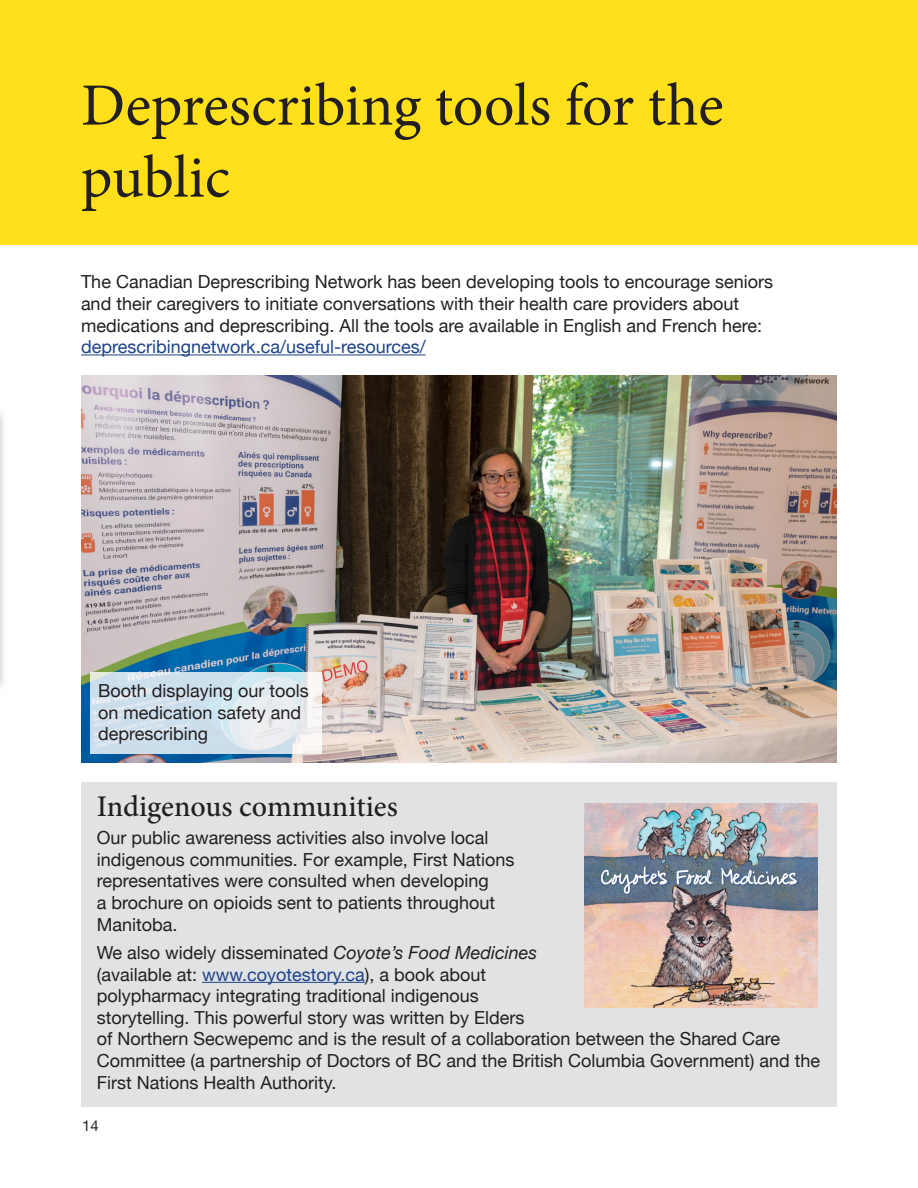
<style>
.page{position:relative;width:918px;height:1188px;background:#fff}
.page>*{position:absolute;margin:0;border:0;box-sizing:border-box;transform-origin:0 0}
.Heading_3{font:60px/72px "Minion Pro";letter-spacing:-.005em;color:#231f20}
.Heading_1{font:500 30px "Minion Pro";color:#231f20}
.t1{font:18px/21.6px "Helvetica Neue";color:#231f20}
.t2{font:15px "Helvetica Neue";color:#231f20}
.s1{color:#1d4389}
.s2{font-style:italic}
</style>
<div class="page">
<div style="left:0;top:0;width:918px;height:244px;background:#ffe01b"></div>
<div style="left:81px;top:782px;width:756px;height:325px;background:#e1e2e4"></div>
<img style="left:81px;top:376px;width:756px;height:386px">
<svg style="left:91px;top:672px;width:231px;height:82px;background:#d8e5ee"></svg>
<hr style="left:81px;top:354px;width:345px;height:1px;background:#1d4389">
<div style="left:0;top:406px;width:9px;height:288px;background:#231f20;opacity:.41"></div>
<hr style="left:202px;top:982px;width:163px;height:1px;background:#1d4389">
<img style="left:585px;top:803px;width:232px;height:205px">
<p class="Heading_3" style="left:81px;top:70px;width:644px">Deprescribing tools for the public</p>
<p class="t1" style="left:81px;top:272px;width:694px">The Canadian Deprescribing Network has been developing tools to encourage seniors and their caregivers to initiate conversations with their health care providers about medications and deprescribing. All the tools are available in English and French here: <span class="s1">deprescribingnetwork.ca/useful-resources/</span></p>
<p class="t1" style="left:98px;top:681px;width:212px">Booth displaying our tools on medication safety and deprescribing</p>
<p class="Heading_1" style="left:97px;top:786px;width:303px">Indigenous communities</p>
<p class="t1" style="left:97px;top:828px;width:419px">Our public awareness activities also involve local indigenous communities. For example, First Nations representatives were consulted when developing<br>a brochure on opioids sent to patients throughout Manitoba.</p>
<p class="t1" style="left:97px;top:943px;width:725px">We also widely disseminated <span class="s2">Coyote’s Food Medicines<br></span>(available at: <span class="s1">www.coyotestory.ca</span>), a book about<br>polypharmacy integrating traditional indigenous<br>storytelling. This powerful story was written by Elders<br>of Northern Secwepemc and is the result of a collaboration between the Shared Care Committee (a partnership of Doctors of BC and the British Columbia Government) and the First Nations Health Authority.</p>
<p class="t2" style="left:82px;top:1115px;width:18px">14</p>
</div>
